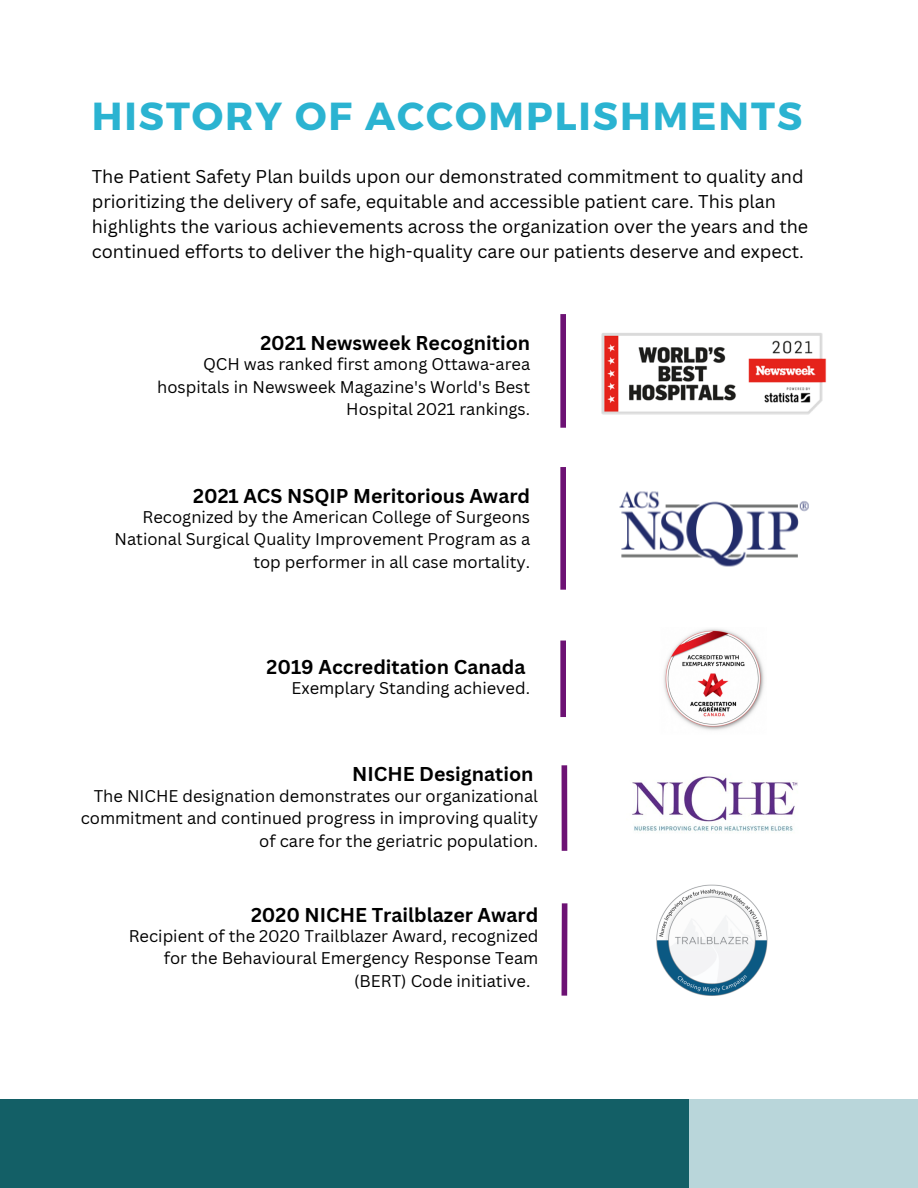
<style>
.page{position:relative;width:918px;height:1188px;background:#fff}
.page>*{position:absolute;margin:0;border:0;box-sizing:border-box;transform-origin:0 0}
.t1{font:700 39.15px "Montserrat";letter-spacing:.05em;color:#2bb3d1}
.t2{font:700 19.5px "Canva Sans";color:#000}
.t3{font:18px/24.8px "Canva Sans";color:#000}
.t4{font:16.5px/22.5px "Canva Sans";color:#000;text-align:right}
</style>
<div class="page">
<div style="left:0;top:1099px;width:690px;height:89px;background:#135f66"></div>
<div style="left:689px;top:1099px;width:229px;height:89px;background:#b9d6da"></div>
<img style="left:601px;top:333px;width:226px;height:82px">
<img style="left:664px;top:628px;width:100px;height:102px">
<div style="left:560px;top:314px;width:6px;height:114px;background:#6d1274"></div>
<img style="left:619px;top:491px;width:190px;height:76px">
<div style="left:560px;top:467px;width:6px;height:123px;background:#6d1274"></div>
<div style="left:560px;top:641px;width:6px;height:76px;background:#6d1274"></div>
<img style="left:632px;top:776px;width:166px;height:55px">
<div style="left:562px;top:765px;width:5px;height:86px;background:#6d1274"></div>
<div style="left:562px;top:903px;width:5px;height:93px;background:#6d1274"></div>
<img style="left:656px;top:884px;width:112px;height:112px">
<h1 class="t1" style="left:92px;top:91px;width:712px">HISTORY OF ACCOMPLISHMENTS</h1>
<p class="t3" style="left:92px;top:164px;width:718px">The Patient Safety Plan builds upon our demonstrated commitment to quality and prioritizing the delivery of safe, equitable and accessible patient care. This plan highlights the various achievements across the organization over the years and the continued efforts to deliver the high-quality care our patients deserve and expect.</p>
<p class="t2" style="left:260px;top:329px;width:271px">2021 Newsweek Recognition</p>
<p class="t4" style="left:157px;top:353px;width:375px">QCH was ranked first among Ottawa-area hospitals in Newsweek Magazine's World's Best<br>Hospital 2021 rankings.</p>
<p class="t2" style="left:193px;top:482px;width:338px">2021 ACS NSQIP Meritorious Award</p>
<p class="t4" style="left:115px;top:505px;width:417px">Recognized by the American College of Surgeons<br>National Surgical Quality Improvement Program as a top performer in all case mortality.</p>
<p class="t2" style="left:267px;top:653px;width:260px">2019 Accreditation Canada</p>
<p class="t4" style="left:291px;top:676px;width:240px">Exemplary Standing achieved.</p>
<p class="t2" style="left:352px;top:761px;width:183px">NICHE Designation</p>
<p class="t4" style="left:81px;top:784px;width:459px">The NICHE designation demonstrates our organizational commitment and continued progress in improving quality of care for the geriatric population.</p>
<p class="t2" style="left:251px;top:901px;width:289px">2020 NICHE Trailblazer Award</p>
<p class="t4" style="left:129px;top:924px;width:411px">Recipient of the 2020 Trailblazer Award, recognized</p>
<p class="t4" style="left:164px;top:947px;width:376px">for the Behavioural Emergency Response Team</p>
<p class="t4" style="left:354px;top:969px;width:178px">(BERT) Code initiative.</p>
</div>
